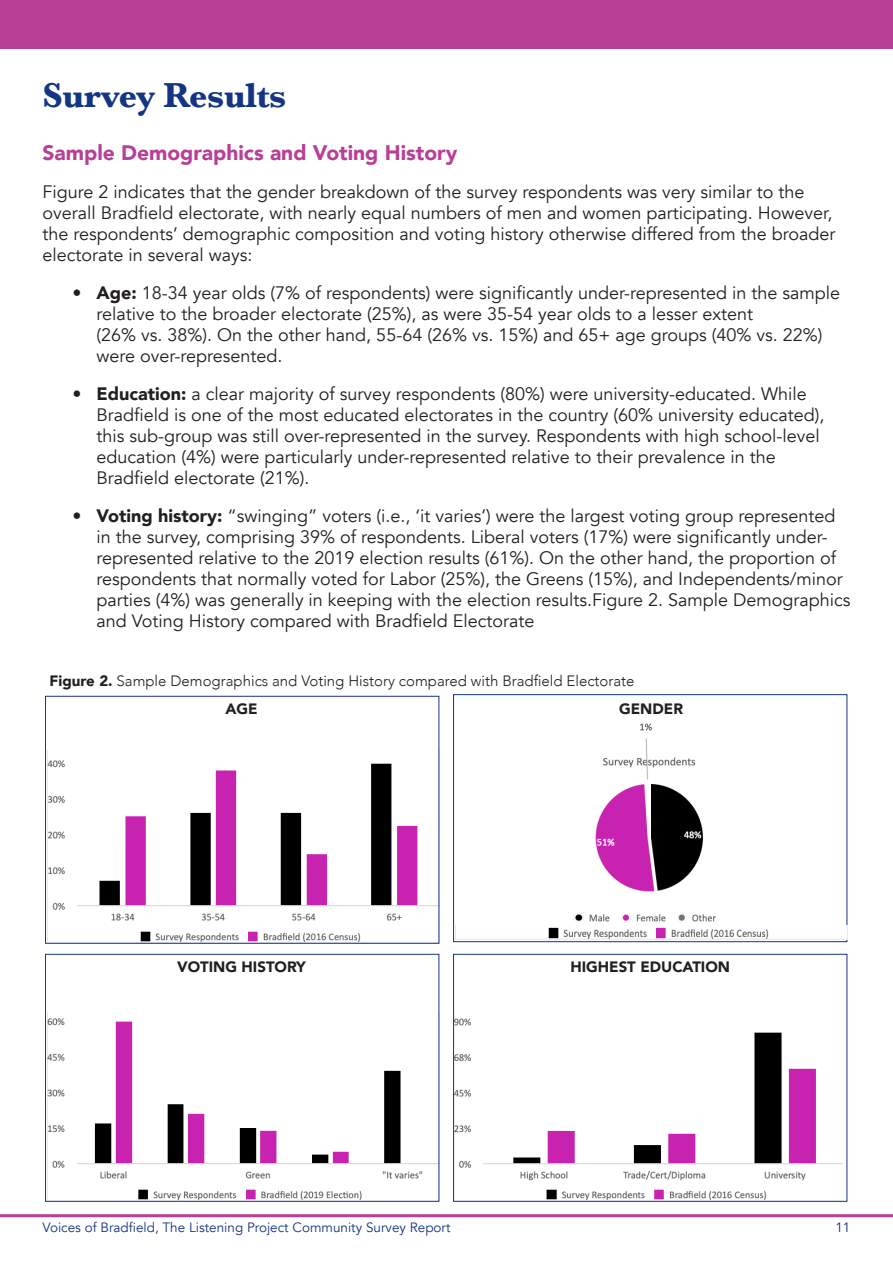
<style>
.page{position:relative;width:893px;height:1263px;background:#fff}
.page>*{position:absolute;margin:0;border:0;box-sizing:border-box;transform-origin:0 0}
.t1{font:700 36px "Baskerville";letter-spacing:-.01em;color:#133583}
.Sub_Title{font:900 21px "Avenir";color:#b83f97}
.Body_Text{font:18px/21px "Avenir";color:#231f20}
.Graphic_title{font:300 15px "Avenir";color:#231f20}
.Body_Text-2{font:900 15px "Avenir";color:#231f20}
.t2{font:13.5px "Avenir";color:#133583}
.s1{font-weight:900}
</style>
<div class="page">
<hr style="left:0;top:1214px;width:893px;height:3px;background:#b83f97">
<div style="left:0;top:0;width:893px;height:49px;background:#b83f97"></div>
<img style="left:48px;top:760px;width:389px;height:182px">
<div style="left:45px;top:696px;width:394px;height:248px;border:1px solid #133583"></div>
<img style="left:574px;top:723px;width:142px;height:200px">
<div style="left:453px;top:694px;width:394px;height:248px;border:1px solid #133583"></div>
<img style="left:47px;top:1012px;width:390px;height:188px">
<div style="left:45px;top:954px;width:394px;height:248px;border:1px solid #133583"></div>
<img style="left:455px;top:1018px;width:388px;height:182px">
<div style="left:453px;top:954px;width:394px;height:248px;border:1px solid #133583"></div>
<img style="left:548px;top:925px;width:299px;height:14px">
<p class="t1" style="left:43px;top:70px;width:245px">Survey Results</p>
<p class="Sub_Title" style="left:43px;top:134px;width:416px">Sample Demographics and Voting History</p>
<p class="Body_Text" style="left:43px;top:181px;width:794px">Figure 2 indicates that the gender breakdown of the survey respondents was very similar to the overall Bradfield electorate, with nearly equal numbers of men and women participating. However, the respondents’ demographic composition and voting history otherwise differed from the broader electorate in several ways:</p>
<p class="Body_Text" style="left:97px;top:282px;width:745px;text-indent:-24px">• <span class="s1">Age:</span> 18-34 year olds (7% of respondents) were significantly under-represented in the sample relative to the broader electorate (25%), as were 35-54 year olds to a lesser extent<br>(26% vs. 38%). On the other hand, 55-64 (26% vs. 15%) and 65+ age groups (40% vs. 22%) were over-represented.</p>
<p class="Body_Text" style="left:97px;top:383px;width:730px;text-indent:-24px">• <span class="s1">Education:</span> a clear majority of survey respondents (80%) were university-educated. While Bradfield is one of the most educated electorates in the country (60% university educated), this sub-group was still over-represented in the survey. Respondents with high school-level education (4%) were particularly under-represented relative to their prevalence in the Bradfield electorate (21%).</p>
<p class="Body_Text" style="left:97px;top:505px;width:755px;text-indent:-24px">• <span class="s1">Voting history:</span> “swinging” voters (i.e., ‘it varies’) were the largest voting group represented in the survey, comprising 39% of respondents. Liberal voters (17%) were significantly under&shy;represented relative to the 2019 election results (61%). On the other hand, the proportion of respondents that normally voted for Labor (25%), the Greens (15%), and Independents/minor parties (4%) was generally in keeping with the election results.Figure 2. Sample Demographics and Voting History compared with Bradfield Electorate</p>
<p class="Graphic_title" style="left:50px;top:672px;width:586px"><span class="s1">Figure 2.</span> Sample Demographics and Voting History compared with Bradfield Electorate</p>
<p class="Body_Text-2" style="left:225px;top:696px;width:34px">AGE</p>
<p class="Body_Text-2" style="left:619px;top:696px;width:65px">GENDER</p>
<p class="Body_Text-2" style="left:177px;top:954px;width:130px">VOTING HISTORY</p>
<p class="Body_Text-2" style="left:570px;top:954px;width:161px">HIGHEST EDUCATION</p>
<p class="t2" style="left:43px;top:1219px;width:409px">Voices of Bradfield, The Listening Project Community Survey Report</p>
<p class="t2" style="left:835px;top:1219px;width:17px">11</p>
</div>
